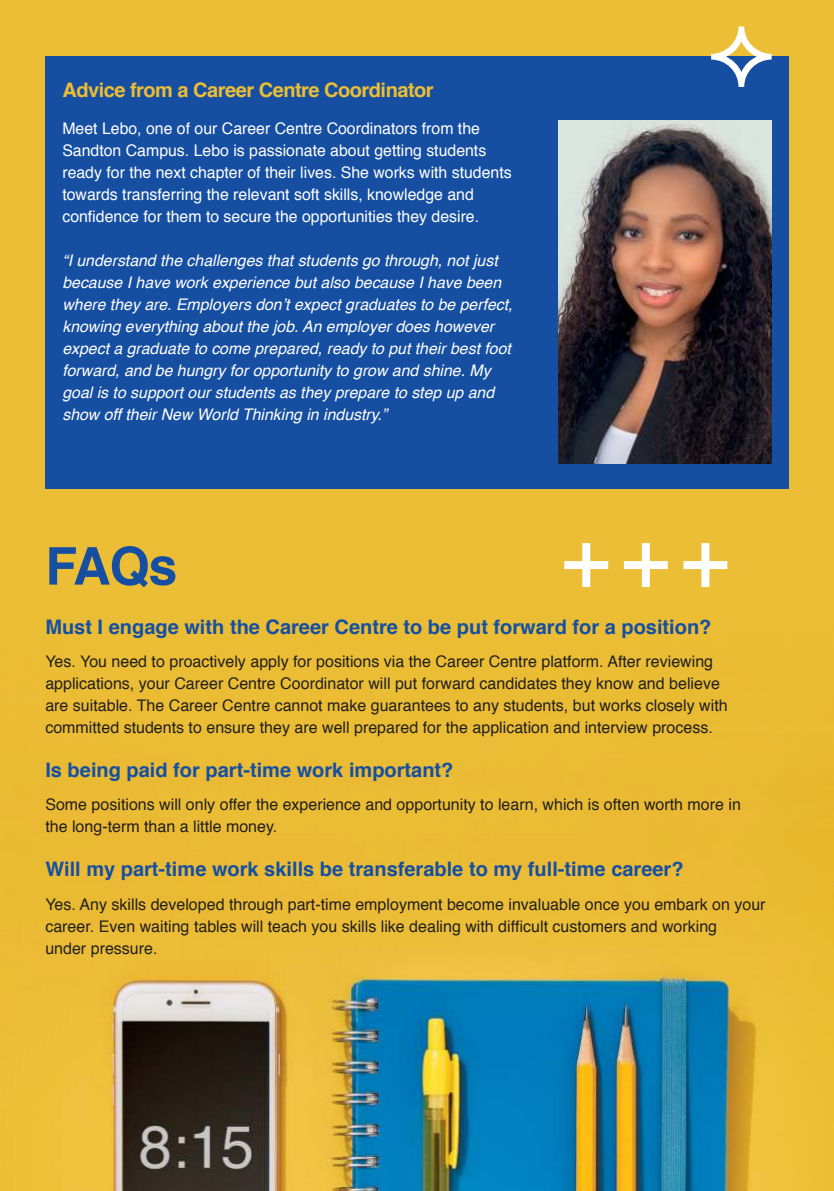
<style>
.page{position:relative;width:834px;height:1191px;background:#fff}
.page>*{position:absolute;margin:0;border:0;box-sizing:border-box;transform-origin:0 0}
.t1{font:700 52px "Helvetica";color:#164fa2}
.t2{font:700 20px "Helvetica";color:#164fa2}
.t3{font:700 20px "Helvetica";letter-spacing:-.025em;color:#ebbe35}
.t4{font:16px/22px "Helvetica";color:#221f1f}
.t5{font:italic 16px/22px "Helvetica";color:#fff}
.t6{font:16px/22px "Helvetica";color:#fff}
</style>
<div class="page">
<div style="left:0;top:0;width:833px;height:1191px;background:#ebbe35"></div>
<img style="left:78px;top:833px;width:755px;height:358px">
<div style="left:45px;top:57px;width:743px;height:432px;background:#164fa2"></div>
<img style="left:558px;top:120px;width:213px;height:343px">
<svg style="left:711px;top:26px;width:60px;height:61px"></svg>
<div style="left:623px;top:561px;width:44px;height:8px;background:#fff"></div>
<div style="left:582px;top:543px;width:8px;height:44px;background:#fff"></div>
<div style="left:564px;top:561px;width:44px;height:8px;background:#fff"></div>
<div style="left:701px;top:543px;width:8px;height:44px;background:#fff"></div>
<div style="left:683px;top:561px;width:44px;height:8px;background:#fff"></div>
<div style="left:641px;top:543px;width:8px;height:44px;background:#fff"></div>
<p class="t3" style="left:62px;top:82px;width:373px">Advice from a Career Centre Coordinator</p>
<p class="t6" style="left:62px;top:118px;width:451px">Meet Lebo, one of our Career Centre Coordinators from the Sandton Campus. Lebo is passionate about getting students ready for the next chapter of their lives. She works with students towards transferring the relevant soft skills, knowledge and confidence for them to secure the opportunities they desire.</p>
<p class="t5" style="left:62px;top:249px;width:451px">“I understand the challenges that students go through, not just because I have work experience but also because I have been where they are. Employers don’t expect graduates to be perfect, knowing everything about the job. An employer does however expect a graduate to come prepared, ready to put their best foot forward, and be hungry for opportunity to grow and shine. My goal is to support our students as they prepare to step up and show off their New World Thinking in industry.”</p>
<h1 class="t1" style="left:45px;top:546px;width:133px">FAQs</h1>
<p class="t2" style="left:45px;top:619px;width:667px">Must I engage with the Career Centre to be put forward for a position?</p>
<p class="t4" style="left:45px;top:652px;width:683px">Yes. You need to proactively apply for positions via the Career Centre platform. After reviewing applications, your Career Centre Coordinator will put forward candidates they know and believe are suitable. The Career Centre cannot make guarantees to any students, but works closely with committed students to ensure they are well prepared for the application and interview process.</p>
<p class="t2" style="left:45px;top:762px;width:409px">Is being paid for part-time work important?</p>
<p class="t4" style="left:45px;top:794px;width:697px">Some positions will only offer the experience and opportunity to learn, which is often worth more in the long-term than a little money.</p>
<p class="t2" style="left:45px;top:861px;width:639px">Will my part-time work skills be transferable to my full-time career?</p>
<p class="t4" style="left:45px;top:894px;width:721px">Yes. Any skills developed through part-time employment become invaluable once you embark on your career. Even waiting tables will teach you skills like dealing with difficult customers and working<br>under pressure.</p>
</div>
